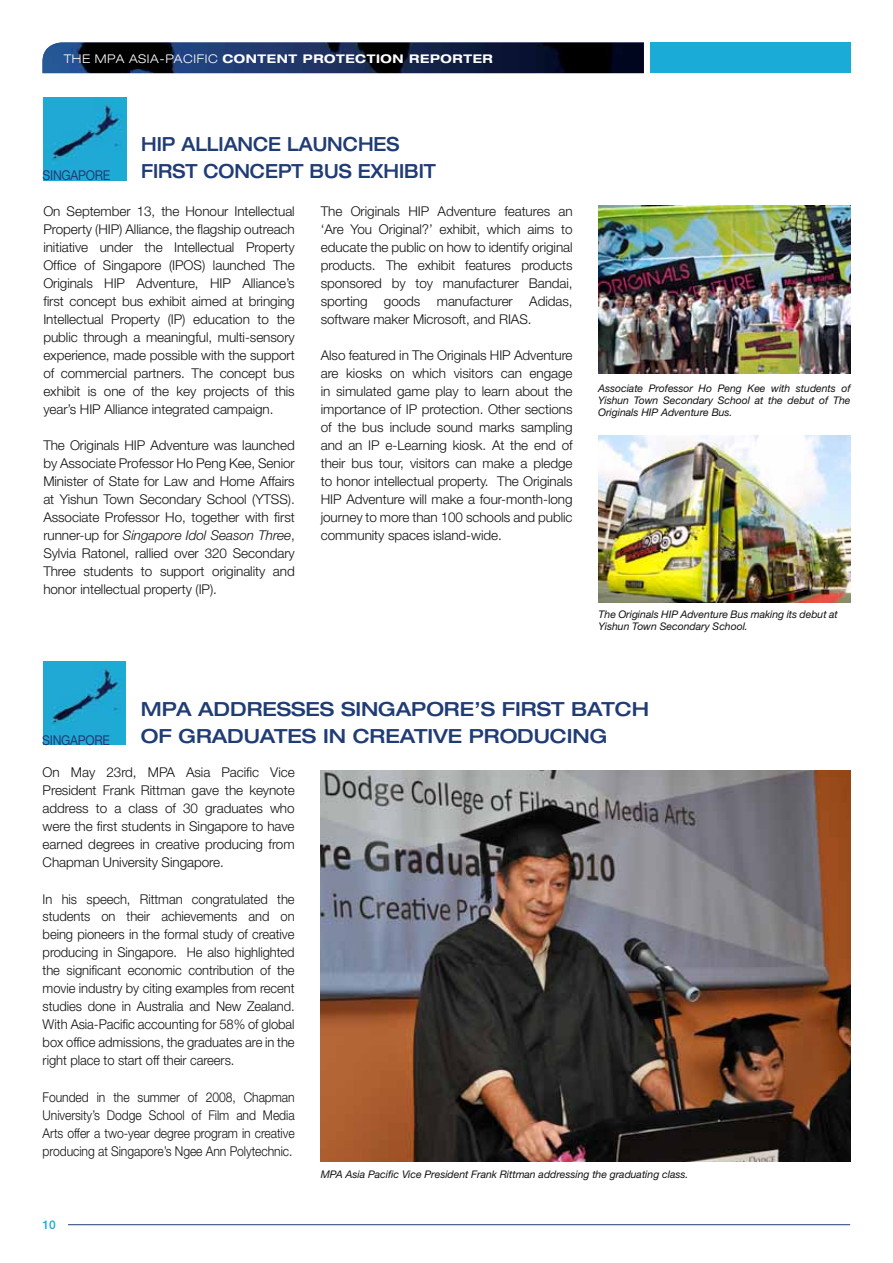
<style>
.page{position:relative;width:893px;height:1263px;background:#fff}
.page>*{position:absolute;margin:0;border:0;box-sizing:border-box;transform-origin:0 0}
.t1{font:500 expanded 19.5px "Helvetica Neue";color:#203c75}
.t2{font:500 expanded 19.5px "Helvetica Neue";color:#203c75;scale:.9 1}
.t3{font:300 13.5px/18px "Helvetica Neue";letter-spacing:-.005em;color:#121212;text-align:justify}
.t4{font:300 13.5px/18px "Helvetica Neue";letter-spacing:-.005em;color:#121212;text-align:justify;scale:.96 1}
.t5{font:300 13.5px/18px "Helvetica Neue";letter-spacing:-.005em;color:#121212;text-align:justify;scale:.9 1}
.t6{font:13.5px "Helvetica Neue";letter-spacing:-.02em;color:#203c75;scale:.9 1}
.t7{font:700 expanded 12px "Helvetica Neue";letter-spacing:.05em;color:#fff}
.t8{font:500 12px "Helvetica Neue";color:#1aabd7}
.t9{font:italic 10.5px/12px "Helvetica Neue";letter-spacing:-.005em;color:#121212}
.s1{font-weight:300}
.s2{font-style:italic}
</style>
<div class="page">
<hr style="left:68px;top:1224px;width:782px;height:1px;background:#203c75">
<img style="left:43px;top:43px;width:601px;height:30px">
<div style="left:650px;top:43px;width:200px;height:30px;background:#1aabd7"></div>
<img style="left:43px;top:98px;width:83px;height:82px">
<img style="left:43px;top:662px;width:83px;height:83px">
<img style="left:598px;top:206px;width:252px;height:167px">
<img style="left:321px;top:770px;width:529px;height:391px">
<img style="left:598px;top:435px;width:252px;height:167px">
<p class="t7" style="left:64px;top:51px;width:431px"><span class="s1">THE MPA ASIA-PACIFIC</span> CONTENT PROTECTION REPORTER</p>
<h1 class="t2" style="left:141px;top:132px;width:14px">HIP</h1>
<h1 class="t2" style="left:181px;top:132px;width:15px">ALLIANCE</h1>
<h1 class="t2" style="left:287px;top:132px;width:17px">LAUNCHES</h1>
<p class="t6" style="left:43px;top:168px;width:67px">SINGAPORE</p>
<h1 class="t2" style="left:141px;top:159px;width:14px">FIRST</h1>
<h1 class="t2" style="left:203px;top:159px;width:17px">CONCEPT</h1>
<h1 class="t2" style="left:310px;top:159px;width:16px">BUS</h1>
<h1 class="t2" style="left:358px;top:159px;width:42px">EXHIBIT</h1>
<p class="t3" style="left:43px;top:202px;width:253px">On September 13, the Honour Intellectual Property (HIP) Alliance, the flagship outreach initiative under the Intellectual Property Office of Singapore (IPOS) launched The Originals HIP Adventure, HIP Alliance’s first concept bus exhibit aimed at bringing Intellectual Property (IP) education to the public through a meaningful, multi-sensory experience, made possible with the support of commercial partners. The concept bus exhibit is one of the key projects of this year’s HIP Alliance integrated campaign.</p>
<p class="t3" style="left:43px;top:436px;width:253px">The Originals HIP Adventure was launched by Associate Professor Ho Peng Kee, Senior Minister of State for Law and Home Affairs at Yishun Town Secondary School (YTSS).<br>Associate Professor Ho, together with first runner-up for <span class="s2">Singapore Idol Season Three</span>, Sylvia Ratonel, rallied over 320 Secondary Three students to support originality and honor intellectual property (IP).</p>
<p class="t3" style="left:321px;top:202px;width:253px">The Originals HIP Adventure features an ‘Are You Original?’ exhibit, which aims to educate the public on how to identify original products. The exhibit features products sponsored by toy manufacturer Bandai, sporting goods manufacturer Adidas, software maker Microsoft, and RIAS.</p>
<p class="t3" style="left:321px;top:346px;width:253px">Also featured in The Originals HIP Adventure are kiosks on which visitors can engage in simulated game play to learn about the importance of IP protection. Other sections of the bus include sound marks sampling and an IP e-Learning kiosk. At the end of their bus tour, visitors can make a pledge to honor intellectual property. The Originals HIP Adventure will make a four-month-long journey to more than 100 schools and public community spaces island-wide.</p>
<p class="t9" style="left:598px;top:382px;width:254px;text-align:justify">Associate Professor Ho Peng Kee with students of Yishun Town Secondary School at the debut of The Originals HIP Adventure Bus.</p>
<p class="t9" style="left:599px;top:608px;width:241px">The Originals HIP Adventure Bus making its debut at<br>Yishun Town Secondary School.</p>
<h1 class="t1" style="left:141px;top:697px;width:18px">MPA</h1>
<h1 class="t1" style="left:198px;top:697px;width:17px">ADDRESSES</h1>
<h1 class="t1" style="left:341px;top:697px;width:16px">SINGAPORE</h1>
<h1 class="t1" style="left:474px;top:697px;width:42px">’S FIRST</h1>
<h1 class="t1" style="left:571px;top:697px;width:17px">BATCH</h1>
<p class="t6" style="left:42px;top:732px;width:67px">SINGAPORE</p>
<h1 class="t1" style="left:141px;top:724px;width:54px">OF GRADUATES</h1>
<h1 class="t1" style="left:323px;top:724px;width:44px">IN CREATI</h1>
<h1 class="t1" style="left:433px;top:724px;width:52px">VE PRODUCING</h1>
<p class="t3" style="left:43px;top:763px;width:254px">On May 23rd, MPA Asia Pacific Vice President Frank Rittman gave the keynote address to a class of 30 graduates who were the first students in Singapore to have earned degrees in creative producing from Chapman University Singapore.</p>
<p class="t4" style="left:43px;top:889px;width:264px">In his speech, Rittman congratulated the students on their achievements and on being pioneers in the formal study of creative producing in Singapore. He also highlighted the significant economic contribution of the movie industry by citing examples from recent studies done in Australia and New Zealand.<br>With Asia-Pacific accounting for 58% of global box office admissions, the graduates are in the right place to start off their careers.</p>
<p class="t5" style="left:43px;top:1087px;width:282px">Founded in the summer of 2008, Chapman University’s Dodge School of Film and Media Arts offer a two-year degree program in creative producing at Singapore’s Ngee Ann Polytechnic.</p>
<p class="t8" style="left:43px;top:1218px;width:15px">10</p>
<p class="t9" style="left:321px;top:1168px;width:369px">MPA Asia Pacific Vice President Frank Rittman addressing the graduating class.</p>
</div>
